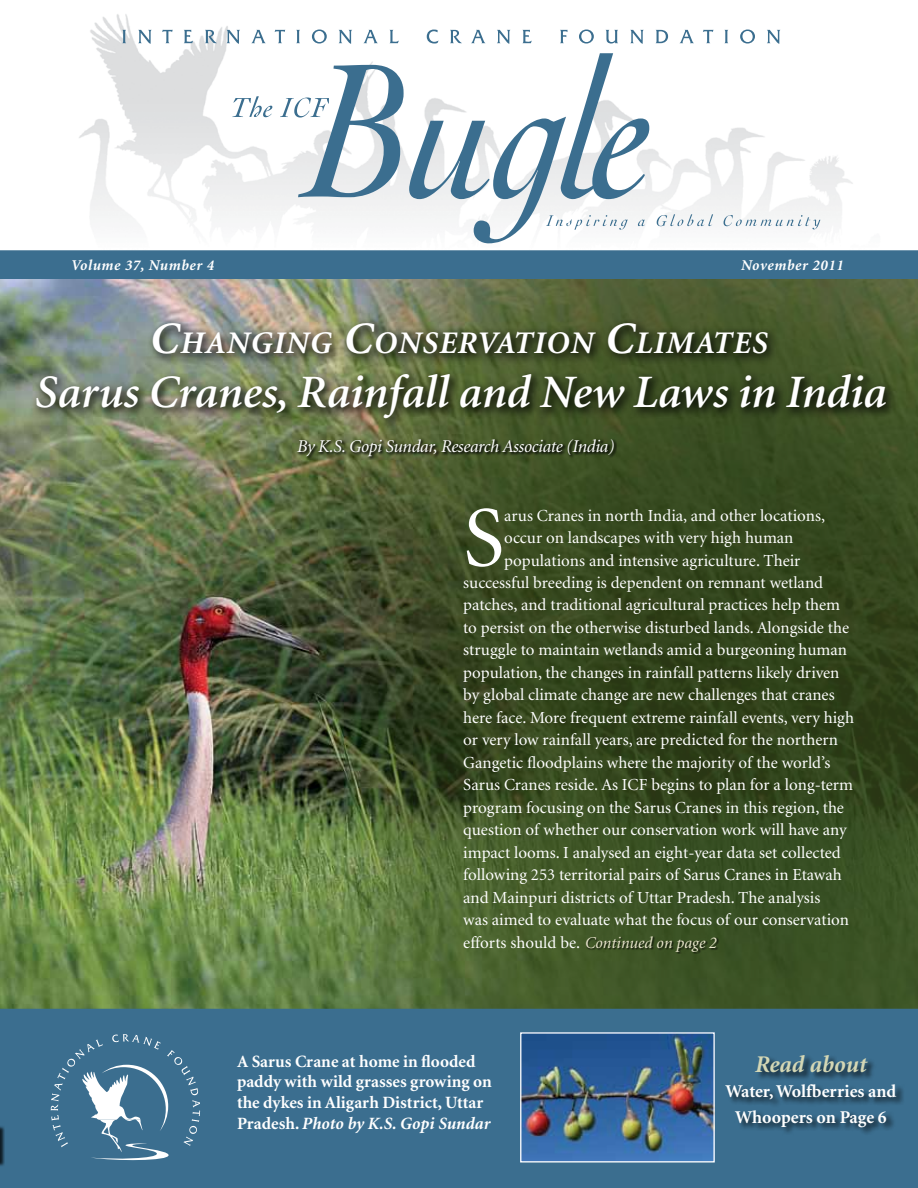
<style>
.page{position:relative;width:918px;height:1188px;background:#fff}
.page>*{position:absolute;margin:0;border:0;box-sizing:border-box;transform-origin:0 0}
.t1{font:86.1px "Minion";color:#fff}
.t2{font:italic 600 46.5px "Minion";color:#fff}
.t3{font:italic 700 31.5px "Minion";letter-spacing:.035em;color:#fff}
.t4{font:italic 700 24px "Minion";color:#d4d7b5}
.t5{font:italic 18px "Minion";letter-spacing:-.02em;color:#fff}
.t6{font:700 18px/25.5px "Minion";color:#fff;text-align:center}
.t7{font:700 17.25px/20.7px "Minion";color:#fff}
.t8{font:16.8px "Minion";color:#fff}
.t9{font:italic 700 15px "Minion";letter-spacing:.04em;color:#fff}
.s1{font-size:45px}
.s2{font-style:italic;font-size:16.5px;color:#ebe7ce}
.s3{font-style:italic}
</style>
<div class="page">
<img style="left:0;top:278px;width:345px;height:731px">
<svg style="left:345px;top:278px;width:573px;height:731px;background:#3d5026"></svg>
<img style="left:79px;top:14px;width:774px;height:230px">
<svg style="left:122px;top:30px;width:4px;height:13px"></svg>
<svg style="left:138px;top:30px;width:14px;height:14px"></svg>
<svg style="left:162px;top:30px;width:11px;height:13px"></svg>
<svg style="left:184px;top:30px;width:9px;height:13px"></svg>
<svg style="left:205px;top:30px;width:12px;height:13px"></svg>
<svg style="left:227px;top:30px;width:13px;height:14px"></svg>
<svg style="left:251px;top:30px;width:15px;height:13px"></svg>
<svg style="left:275px;top:30px;width:10px;height:13px"></svg>
<svg style="left:296px;top:30px;width:4px;height:13px"></svg>
<svg style="left:312px;top:29px;width:15px;height:15px"></svg>
<svg style="left:339px;top:30px;width:13px;height:14px"></svg>
<svg style="left:363px;top:30px;width:15px;height:13px"></svg>
<svg style="left:390px;top:30px;width:9px;height:13px"></svg>
<svg style="left:427px;top:30px;width:12px;height:14px"></svg>
<svg style="left:450px;top:30px;width:12px;height:13px"></svg>
<svg style="left:471px;top:30px;width:14px;height:13px"></svg>
<svg style="left:497px;top:30px;width:13px;height:14px"></svg>
<svg style="left:522px;top:30px;width:10px;height:13px"></svg>
<svg style="left:560px;top:30px;width:7px;height:13px"></svg>
<svg style="left:579px;top:29px;width:15px;height:15px"></svg>
<svg style="left:606px;top:30px;width:12px;height:14px"></svg>
<svg style="left:630px;top:30px;width:14px;height:14px"></svg>
<svg style="left:656px;top:30px;width:12px;height:13px"></svg>
<svg style="left:680px;top:30px;width:14px;height:13px"></svg>
<svg style="left:703px;top:30px;width:10px;height:13px"></svg>
<svg style="left:724px;top:30px;width:4px;height:13px"></svg>
<svg style="left:740px;top:29px;width:15px;height:15px"></svg>
<svg style="left:767px;top:30px;width:13px;height:14px"></svg>
<div style="left:0;top:250px;width:918px;height:28px;background:#3b6e8f"></div>
<svg style="left:232px;top:96px;width:40px;height:21px"></svg>
<svg style="left:280px;top:53px;width:369px;height:190px"></svg>
<svg style="left:657px;top:214px;width:56px;height:12px"></svg>
<svg style="left:724px;top:215px;width:96px;height:14px"></svg>
<div style="left:0;top:1009px;width:918px;height:179px;background:#3b6e8f"></div>
<svg style="left:51px;top:1034px;width:149px;height:127px;background:#53809c"></svg>
<div style="left:29px;top:316px;width:867px;height:114px;background:#000;opacity:.75"></div>
<div style="left:295px;top:437px;width:322px;height:23px;background:#000;opacity:.75"></div>
<div style="left:586px;top:936px;width:134px;height:18px;background:#000;opacity:.75"></div>
<img style="left:522px;top:1034px;width:191px;height:127px">
<div style="left:520px;top:1032px;width:195px;height:131px;border:1px solid #fff"></div>
<div style="left:725px;top:1054px;width:180px;height:82px;background:#000;opacity:.75"></div>
<div style="left:0;top:1126px;width:5px;height:41px;background:#000;opacity:.75"></div>
<p class="t9" style="left:71px;top:258px;width:145px">Volume 37, Number 4</p>
<p class="t9" style="left:741px;top:258px;width:104px">November 2011</p>
<h3 class="t3" style="left:150px;top:328px;width:619px"><span class="s1">C</span>HANGING <span class="s1">C</span>ONSERVATION <span class="s1">C</span>LIMATES</h3>
<h2 class="t2" style="left:33px;top:369px;width:853px">Sarus Cranes, Rainfall and New Laws in India</h2>
<p class="t5" style="left:297px;top:437px;width:319px">By K.S. Gopi Sundar, Research Associate (India)</p>
<h1 class="t1" style="left:463px;top:496px;width:42px">S</h1>
<p class="t8" style="left:504px;top:507px;width:322px">arus Cranes in north India, and other locations,</p>
<p class="t8" style="left:504px;top:529px;width:291px">occur on landscapes with very high human</p>
<p class="t8" style="left:504px;top:552px;width:298px">populations and intensive agriculture. Their</p>
<p class="t8" style="left:463px;top:574px;width:361px">successful breeding is dependent on remnant wetland</p>
<p class="t8" style="left:463px;top:597px;width:378px">patches, and traditional agricultural practices help them</p>
<p class="t8" style="left:463px;top:619px;width:387px">to persist on the otherwise disturbed lands. Alongside the</p>
<p class="t8" style="left:463px;top:642px;width:385px">struggle to maintain wetlands amid a burgeoning human</p>
<p class="t8" style="left:463px;top:664px;width:378px">population, the changes in rainfall patterns likely driven</p>
<p class="t8" style="left:463px;top:687px;width:373px">by global climate change are new challenges that cranes</p>
<p class="t8" style="left:463px;top:709px;width:392px">here face. More frequent extreme rainfall events, very high</p>
<p class="t8" style="left:463px;top:732px;width:376px">or very low rainfall years, are predicted for the northern</p>
<p class="t8" style="left:463px;top:754px;width:369px">Gangetic floodplains where the majority of the world’s</p>
<p class="t8" style="left:463px;top:777px;width:391px">Sarus Cranes reside. As ICF begins to plan for a long-term</p>
<p class="t8" style="left:463px;top:799px;width:382px">program focusing on the Sarus Cranes in this region, the</p>
<p class="t8" style="left:463px;top:822px;width:385px">question of whether our conservation work will have any</p>
<p class="t8" style="left:463px;top:844px;width:379px">impact looms. I analysed an eight-year data set collected</p>
<p class="t8" style="left:463px;top:867px;width:380px">following 253 territorial pairs of Sarus Cranes in Etawah</p>
<p class="t8" style="left:463px;top:889px;width:359px">and Mainpuri districts of Uttar Pradesh. The analysis</p>
<p class="t8" style="left:463px;top:912px;width:387px">was aimed to evaluate what the focus of our conservation</p>
<p class="t8" style="left:463px;top:934px;width:255px">efforts should be. <span class="s2">Continued on page 2</span></p>
<p class="t7" style="left:237px;top:1051px;width:256px">A Sarus Crane at home in flooded paddy with wild grasses growing on the dykes in Aligarh District, Uttar Pradesh. <span class="s3">Photo by K.S. Gopi Sundar</span></p>
<h3 class="t4" style="left:755px;top:1052px;width:113px">Read about</h3>
<p class="t6" style="left:726px;top:1079px;width:172px">Water, Wolfberries and<br>Whoopers on Page 6</p>
</div>
